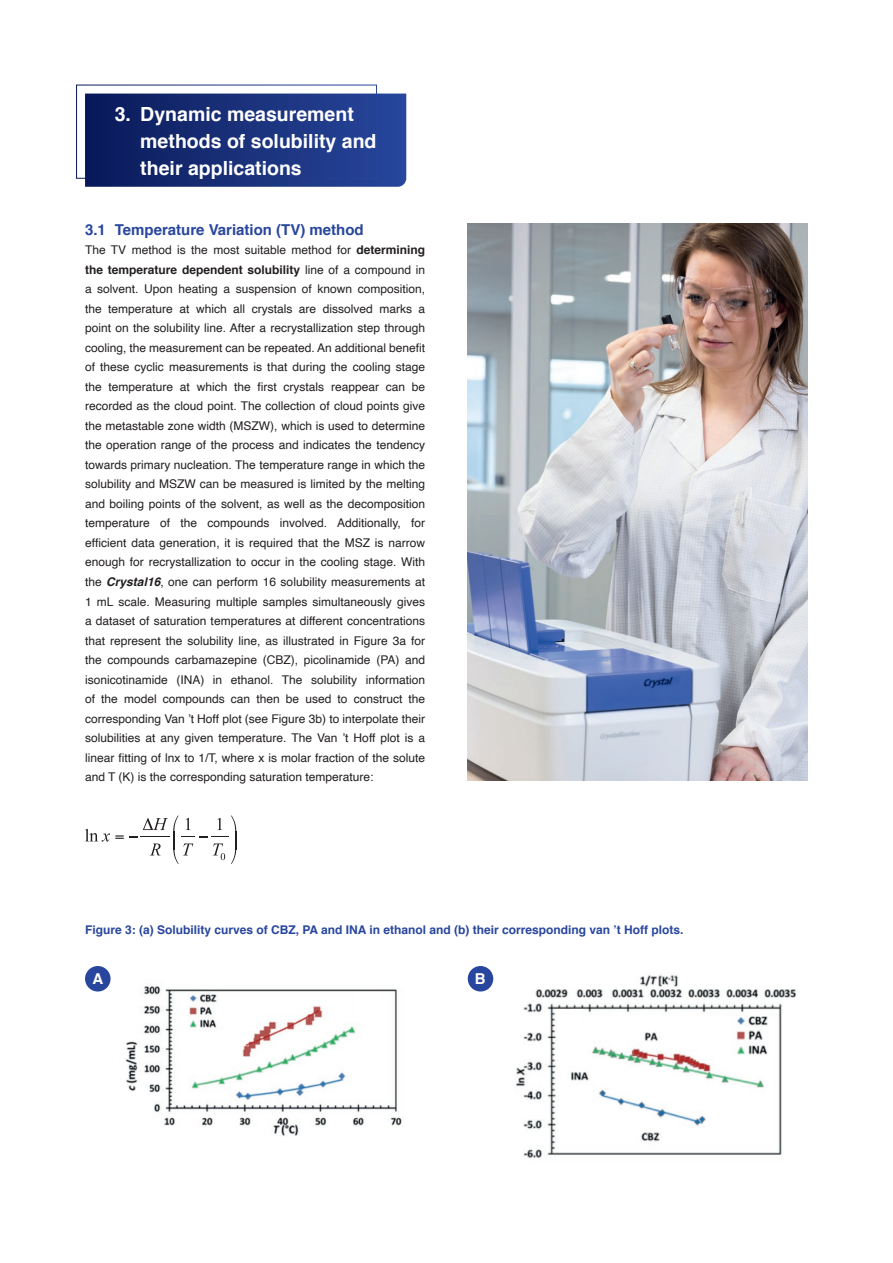
<style>
.page{position:relative;width:893px;height:1263px;background:#fff}
.page>*{position:absolute;margin:0;border:0;box-sizing:border-box;transform-origin:0 0}
.tussenkop_groot_labe{font:700 19.5px/27px "Helvetica";color:#fff}
.tussenkop{font:700 15px "Helvetica";color:#28469d}
.letters{font:700 15px "Helvetica";color:#fff}
.body{font:12px/19.5px "Helvetica";color:#231f20;text-align:justify}
.tabel_kop{font:700 12px "Helvetica";color:#28469d}
.s1{font-weight:700}
.s2{font-weight:700;font-style:italic}
</style>
<div class="page">
<svg style="left:85px;top:94px;width:321px;height:93px;background:#19307a"></svg>
<div style="left:76px;top:85px;width:301px;height:93px;border:1px solid #fff"></div>
<svg style="left:85px;top:815px;width:151px;height:49px"></svg>
<img style="left:125px;top:986px;width:277px;height:150px">
<div style="left:355px;top:992px;width:25px;height:22px;background:#fff"></div>
<div style="left:468px;top:966px;width:25px;height:25px;background:#28469d;border-radius:50%"></div>
<div style="left:85px;top:966px;width:26px;height:25px;background:#28469d;border-radius:50%"></div>
<img style="left:515px;top:975px;width:282px;height:184px">
<div style="left:558px;top:1009px;width:24px;height:25px;background:#fff"></div>
<img style="left:726px;top:1015px;width:53px;height:51px">
<img style="left:468px;top:223px;width:340px;height:557px">
<p class="tussenkop_groot_labe" style="left:140px;top:101px;width:238px;text-indent:-26px">3. Dynamic measurement methods of solubility and their applications</p>
<p class="tussenkop" style="left:85px;top:218px;width:280px">3.1 Temperature Variation (TV) method</p>
<p class="body" style="left:85px;top:241px;width:342px">The TV method is the most suitable method for <span class="s1">determining the temperature dependent solubility</span> line of a compound in a solvent. Upon heating a suspension of known composition, the temperature at which all crystals are dissolved marks a point on the solubility line. After a recrystallization step through cooling, the measurement can be repeated. An additional benefit of these cyclic measurements is that during the cooling stage the temperature at which the first crystals reappear can be recorded as the cloud point. The collection of cloud points give the metastable zone width (MSZW), which is used to determine the operation range of the process and indicates the tendency towards primary nucleation. The temperature range in which the solubility and MSZW can be measured is limited by the melting and boiling points of the solvent, as well as the decomposition temperature of the compounds involved. Additionally, for efficient data generation, it is required that the MSZ is narrow enough for recrystallization to occur in the cooling stage. With the <span class="s2">Crystal16</span>, one can perform 16 solubility measurements at 1 mL scale. Measuring multiple samples simultaneously gives a dataset of saturation temperatures at different concentrations that represent the solubility line, as illustrated in Figure 3a for the compounds carbamazepine (CBZ), picolinamide (PA) and isonicotinamide (INA) in ethanol. The solubility information of the model compounds can then be used to construct the corresponding Van ’t Hoff plot (see Figure 3b) to interpolate their solubilities at any given temperature. The Van ’t Hoff plot is a linear fitting of lnx to 1/T, where x is molar fraction of the solute and T (K) is the corresponding saturation temperature:</p>
<p class="tabel_kop" style="left:85px;top:920px;width:600px">Figure 3: (a) Solubility curves of CBZ, PA and INA in ethanol and (b) their corresponding van ’t Hoff plots.</p>
<p class="letters" style="left:93px;top:967px;width:12px">A</p>
<p class="letters" style="left:475px;top:967px;width:12px">B</p>
</div>
